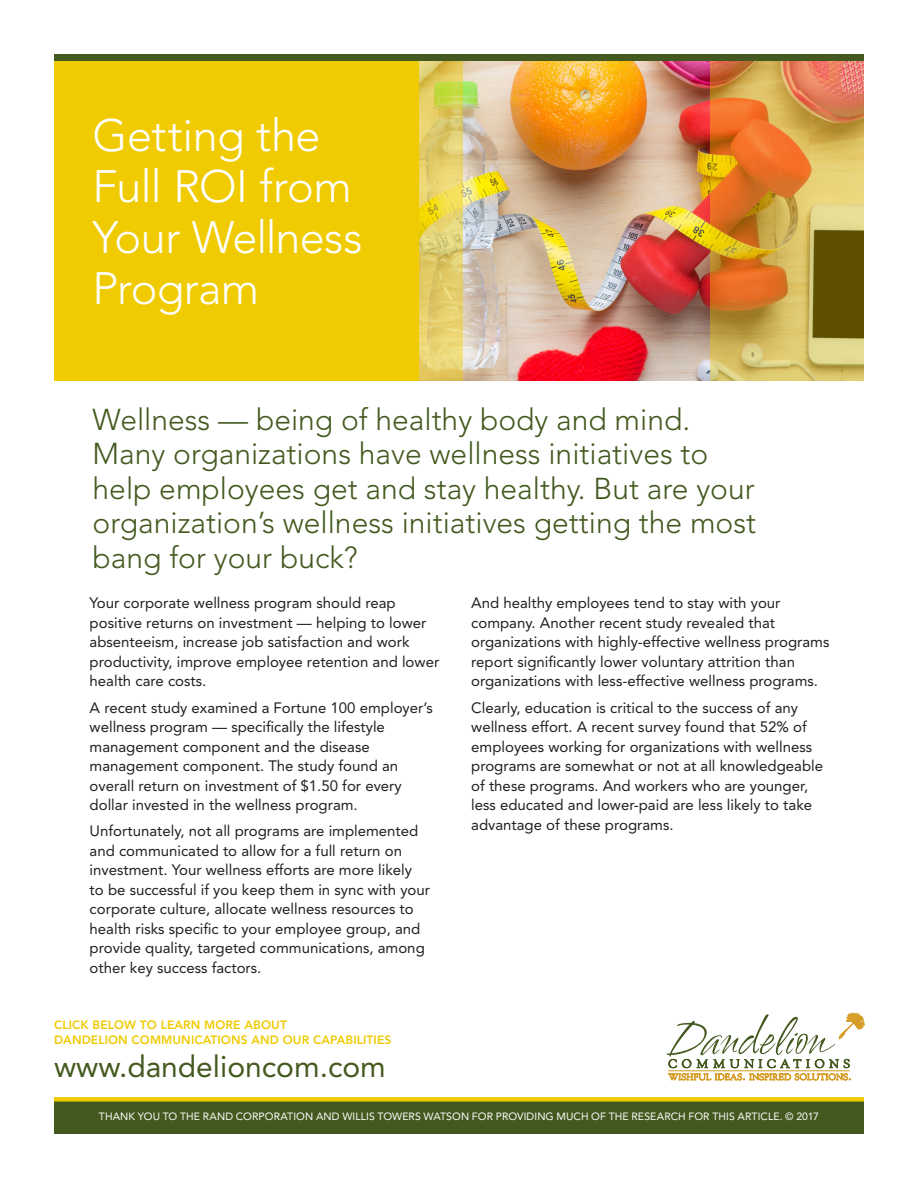
<style>
.page{position:relative;width:918px;height:1188px;background:#fff}
.page>*{position:absolute;margin:0;border:0;box-sizing:border-box;transform-origin:0 0}
.t1{font:300 45px/51px "Avenir";letter-spacing:-.015em;color:#fff}
.t2{font:300 30px/34.5px "Avenir";color:#44591f}
.t3{font:30px "Avenir";color:#44591f}
.t4{font:15px/19.5px "Avenir";color:#231f20}
.t5{font:800 12px/15px "Avenir";letter-spacing:.01em;color:#f0cb02}
.t6{font:10.5px "Avenir";letter-spacing:.01em;color:#fff}
</style>
<div class="page">
<svg style="left:666px;top:1012px;width:199px;height:69px"></svg>
<hr style="left:668px;top:1070px;width:182px;height:1px;background:#d69e28">
<div style="left:54px;top:1101px;width:810px;height:33px;background:#44591f"></div>
<div style="left:54px;top:1097px;width:810px;height:5px;background:#f0cb02"></div>
<img style="left:463px;top:60px;width:248px;height:320px">
<img style="left:711px;top:60px;width:153px;height:320px">
<svg style="left:418px;top:60px;width:45px;height:320px"></svg>
<div style="left:54px;top:54px;width:364px;height:326px;background:#f0cb02"></div>
<div style="left:54px;top:54px;width:810px;height:6px;background:#44591f"></div>
<p class="t1" style="left:93px;top:110px;width:272px">Getting the<br>Full ROI from<br>Your Wellness<br>Program</p>
<p class="t2" style="left:93px;top:402px;width:665px">Wellness — being of healthy body and mind.<br>Many organizations have wellness initiatives to help employees get and stay healthy. But are your organization’s wellness initiatives getting the most bang for your buck?</p>
<p class="t4" style="left:90px;top:594px;width:351px">Your corporate wellness program should reap positive returns on investment — helping to lower absenteeism, increase job satisfaction and work productivity, improve employee retention and lower health care costs.</p>
<p class="t4" style="left:90px;top:698px;width:345px">A recent study examined a Fortune 100 employer’s wellness program — specifically the lifestyle management component and the disease management component. The study found an overall return on investment of $1.50 for every dollar invested in the wellness program.</p>
<p class="t4" style="left:90px;top:822px;width:342px">Unfortunately, not all programs are implemented and communicated to allow for a full return on investment. Your wellness efforts are more likely<br>to be successful if you keep them in sync with your corporate culture, allocate wellness resources to health risks specific to your employee group, and provide quality, targeted communications, among other key success factors.</p>
<p class="t4" style="left:471px;top:594px;width:360px">And healthy employees tend to stay with your company. Another recent study revealed that organizations with highly-effective wellness programs report significantly lower voluntary attrition than organizations with less-effective wellness programs.</p>
<p class="t4" style="left:471px;top:698px;width:353px">Clearly, education is critical to the success of any wellness effort. A recent survey found that 52% of employees working for organizations with wellness programs are somewhat or not at all knowledgeable of these programs. And workers who are younger, less educated and lower-paid are less likely to take advantage of these programs.</p>
<p class="t5" style="left:54px;top:1017px;width:339px">CLICK BELOW TO LEARN MORE ABOUT<br>DANDELION COMMUNICATIONS AND OUR CAPABILITIES</p>
<h2 class="t3" style="left:54px;top:1049px;width:333px">www.dandelioncom.com</h2>
<p class="t6" style="left:99px;top:1110px;width:722px">THANK YOU TO THE RAND CORPORATION AND WILLIS TOWERS WATSON FOR PROVIDING MUCH OF THE RESEARCH FOR THIS ARTICLE. © 2017</p>
</div>
